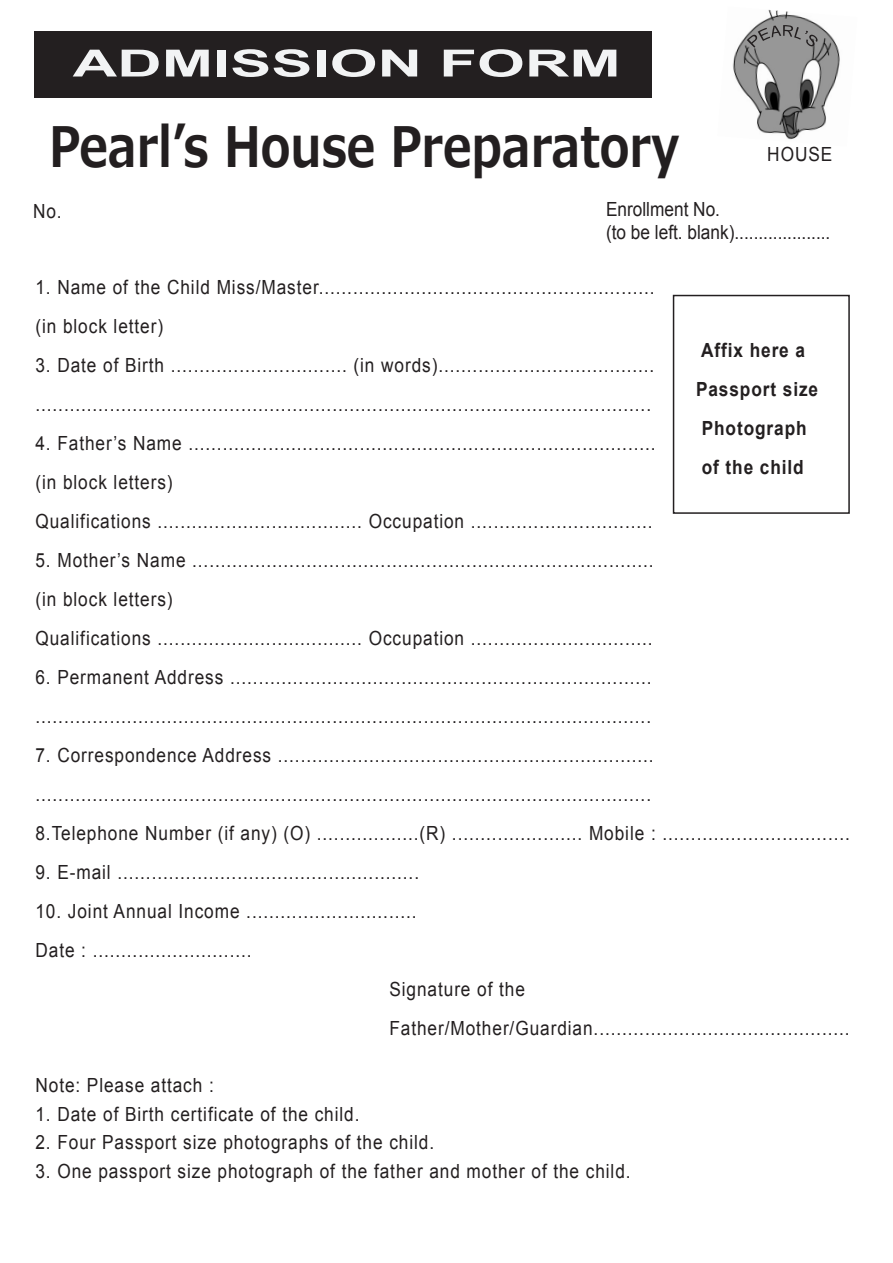
<style>
.page{position:relative;width:893px;height:1263px;background:#fff}
.page>*{position:absolute;margin:0;border:0;box-sizing:border-box;transform-origin:0 0}
.t1{font:700 55.65px "Meiryo UI";color:#231f20;scale:.82 1}
.t2{font:700 37.5px "Arial";color:#f2f3f4;scale:1.64 1}
.t3{font:19.5px/39px "Arial";letter-spacing:.055em;color:#231f20;scale:.88 1}
.t4{font:19.5px/23.4px "Arial";color:#231f20;scale:.88 1}
.t5{font:700 19.5px/39px "Arial";letter-spacing:.055em;color:#231f20;scale:.88 1}
</style>
<div class="page">
<div style="left:34px;top:32px;width:617px;height:66px;background:#231f20"></div>
<div style="left:673px;top:295px;width:177px;height:219px;background:#fff;border:2px solid #231f20"></div>
<img style="left:732px;top:9px;width:108px;height:131px">
<svg style="left:747px;top:25px;width:71px;height:23px;background:#868586"></svg>
<h2 class="t2" style="left:73px;top:38px;width:336px">ADMISSION FORM</h2>
<h1 class="t1" style="left:49px;top:108px;width:770px">Pearlʼs House Preparatory</h1>
<p class="t3" style="left:767px;top:134px;width:75px">HOUSE</p>
<p class="t3" style="left:33px;top:191px;width:34px">No.</p>
<p class="t4" style="left:606px;top:198px;width:256px">Enrollment No.<br>(to be left. blank)....................</p>
<p class="t3" style="left:35px;top:268px;width:705px">1. Name of the Child Miss/Master........................................................... (in block letter)</p>
<p class="t3" style="left:35px;top:346px;width:705px">3. Date of Birth ............................... (in words)...................................... ............................................................................................................</p>
<p class="t3" style="left:35px;top:424px;width:706px">4. Father’s Name .................................................................................. (in block letters)<br>Qualifications .................................... Occupation ................................</p>
<p class="t3" style="left:35px;top:541px;width:704px">5. Mother’s Name ................................................................................. (in block letters)<br>Qualifications .................................... Occupation ................................</p>
<p class="t3" style="left:35px;top:658px;width:702px">6. Permanent Address .......................................................................... ............................................................................................................</p>
<p class="t3" style="left:35px;top:736px;width:927px">7. Correspondence Address .................................................................. ............................................................................................................<br>8.Telephone Number (if any) (O) ..................(R) ....................... Mobile : .................................</p>
<p class="t3" style="left:35px;top:853px;width:437px">9. E-mail .....................................................</p>
<p class="t3" style="left:35px;top:892px;width:435px">10. Joint Annual Income ..............................</p>
<p class="t3" style="left:35px;top:931px;width:247px">Date : ............................</p>
<p class="t3" style="left:389px;top:970px;width:155px">Signature of the</p>
<p class="t3" style="left:389px;top:1009px;width:524px">Father/Mother/Guardian.............................................</p>
<p class="t5" style="left:696px;top:331px;width:140px">Affix here a<br>Passport size<br>Photograph of the child</p>
<p class="t3" style="left:35px;top:1066px;width:204px">Note: Please attach :</p>
<p class="t3" style="left:35px;top:1094px;width:370px">1. Date of Birth certificate of the child.</p>
<p class="t3" style="left:35px;top:1123px;width:455px">2. Four Passport size photographs of the child.</p>
<p class="t3" style="left:35px;top:1151px;width:678px">3. One passport size photograph of the father and mother of the child.</p>
</div>
